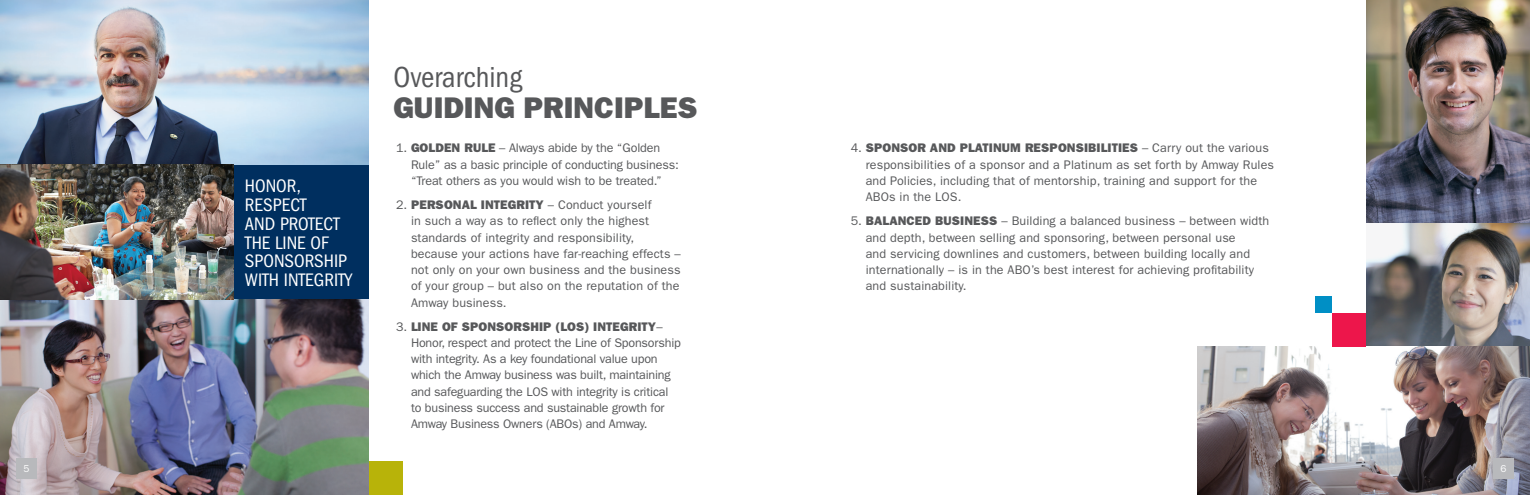
<style>
.page{position:relative;width:1530px;height:495px;background:#fff}
.page>*{position:absolute;margin:0;border:0;box-sizing:border-box;transform-origin:0 0}
.t1{font:800 30px "Franklin Gothic";color:#57585a}
.t2{font:condensed 30px "Franklin Gothic";color:#57585a}
.t3{font:condensed 18.75px/18.8px "Franklin Gothic";color:#fff}
.t4{font:12.5px/16.2px "Franklin Gothic";letter-spacing:.01em;color:#57585a}
.t5{font:12.5px/16.2px "Franklin Gothic";letter-spacing:-.015em;color:#57585a}
.t6{font:12.5px/16.2px "Franklin Gothic";letter-spacing:-.01em;color:#57585a}
.t7{font:10px "Franklin Gothic";color:#fff}
.s1{font-weight:800}
</style>
<div class="page">
<div style="left:234px;top:165px;width:135px;height:135px;background:#002f5f"></div>
<img style="left:0;top:300px;width:369px;height:195px">
<img style="left:0;top:0;width:369px;height:164px">
<img style="left:0;top:164px;width:234px;height:136px">
<img style="left:1366px;top:0;width:164px;height:347px">
<img style="left:1197px;top:347px;width:333px;height:148px">
<div style="left:369px;top:461px;width:33px;height:34px;background:#b8b309"></div>
<div style="left:1332px;top:313px;width:34px;height:34px;background:#ed164b"></div>
<div style="left:1316px;top:296px;width:16px;height:17px;background:#008fc5"></div>
<div style="left:1494px;top:459px;width:20px;height:20px;background:#b8b9bc"></div>
<div style="left:16px;top:459px;width:20px;height:20px;background:#b8b9bc"></div>
<h2 class="t3" style="left:245px;top:178px;width:109px">HONOR,<br>RESPECT<br>AND PROTECT<br>THE LINE OF<br>SPONSORSHIP<br>WITH INTEGRITY</h2>
<h1 class="t2" style="left:394px;top:67px;width:130px">Overarching</h1>
<h1 class="t1" style="left:394px;top:97px;width:305px">GUIDING PRINCIPLES</h1>
<p class="t6" style="left:411px;top:141px;width:269px;text-indent:-15px">1. <span class="s1">GOLDEN RULE</span> – Always abide by the “Golden<br>Rule” as a basic principle of conducting business: “Treat others as you would wish to be treated.”</p>
<p class="t4" style="left:411px;top:198px;width:271px;text-indent:-15px">2. <span class="s1">PERSONAL INTEGRITY</span> – Conduct yourself<br>in such a way as to reflect only the highest standards of integrity and responsibility, because your actions have far-reaching effects – not only on your own business and the business of your group – but also on the reputation of the Amway business.</p>
<p class="t5" style="left:411px;top:319px;width:271px;text-indent:-15px">3. <span class="s1">LINE OF SPONSORSHIP (LOS) INTEGRITY</span>– Honor, respect and protect the Line of Sponsorship with integrity. As a key foundational value upon which the Amway business was built, maintaining and safeguarding the LOS with integrity is critical to business success and sustainable growth for Amway Business Owners (ABOs) and Amway.</p>
<p class="t4" style="left:866px;top:141px;width:410px;text-indent:-15px">4. <span class="s1">SPONSOR AND PLATINUM RESPONSIBILITIES</span> – Carry out the various responsibilities of a sponsor and a Platinum as set forth by Amway Rules and Policies, including that of mentorship, training and support for the ABOs in the LOS.</p>
<p class="t4" style="left:866px;top:214px;width:405px;text-indent:-15px">5. <span class="s1">BALANCED BUSINESS</span> – Building a balanced business – between width and depth, between selling and sponsoring, between personal use<br>and servicing downlines and customers, between building locally and internationally – is in the ABO’s best interest for achieving profitability and sustainability.</p>
<p class="t7" style="left:23px;top:465px;width:7px">5</p>
<p class="t7" style="left:1501px;top:465px;width:8px">6</p>
</div>
